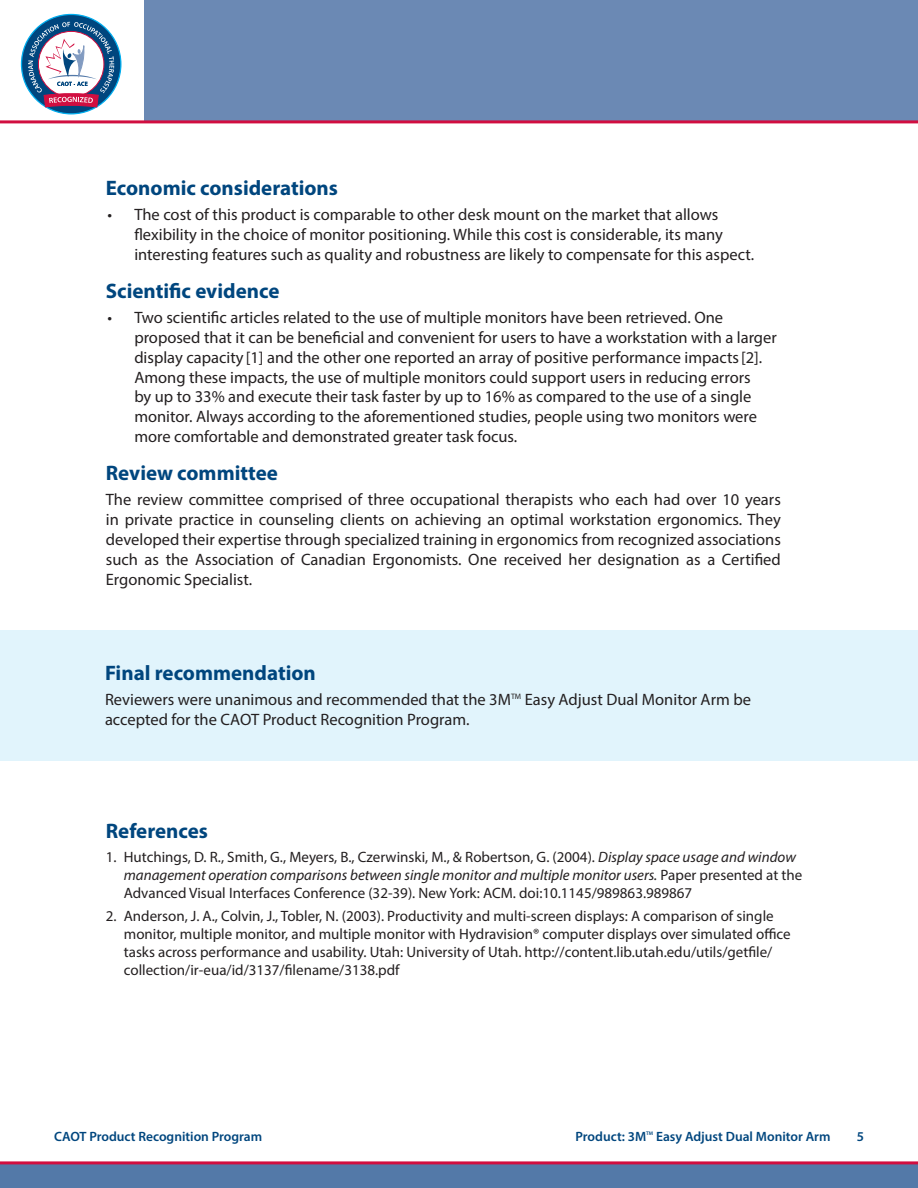
<style>
.page{position:relative;width:918px;height:1188px;background:#fff}
.page>*{position:absolute;margin:0;border:0;box-sizing:border-box;transform-origin:0 0}
.Subheading_14_pt_bol{font:700 21px "Myriad Pro";color:#00467e}
.Bullets{font:16.5px/19.8px "Myriad Pro";color:#231f20}
.Body_text_FIRST{font:16.5px/19.8px "Myriad Pro";color:#231f20;text-align:justify}
.Bullets-2{font:15px/18px "Myriad Pro";color:#231f20}
.t1{font:600 13.5px "Myriad Pro";color:#00467e}
.t2{font:600 5.25px "Myriad Pro";color:#00467e}
.s1{font-style:italic}
</style>
<div class="page">
<div style="left:145px;top:0;width:773px;height:122px;background:#6b89b4"></div>
<div style="left:0;top:1164px;width:918px;height:24px;background:#5379a8"></div>
<hr style="left:0;top:1161px;width:918px;height:3px;background:#d10e40">
<hr style="left:0;top:120px;width:918px;height:3px;background:#d10e40">
<svg style="left:21px;top:14px;width:100px;height:100px"></svg>
<svg style="left:28px;top:22px;width:86px;height:86px"></svg>
<div style="left:0;top:631px;width:918px;height:130px;background:#e1f4fc"></div>
<p class="Subheading_14_pt_bol" style="left:106px;top:174px;width:234px">Economic considerations</p>
<p class="Bullets" style="left:134px;top:205px;width:621px;text-indent:-27px">• The cost of this product is comparable to other desk mount on the market that allows flexibility in the choice of monitor positioning. While this cost is considerable, its many interesting features such as quality and robustness are likely to compensate for this aspect.</p>
<p class="Subheading_14_pt_bol" style="left:106px;top:277px;width:175px">Scientific evidence</p>
<p class="Bullets" style="left:134px;top:307px;width:644px;text-indent:-27px">• Two scientific articles related to the use of multiple monitors have been retrieved. One proposed that it can be beneficial and convenient for users to have a workstation with a larger display capacity [1] and the other one reported an array of positive performance impacts[2].<br>Among these impacts, the use of multiple monitors could support users in reducing errors<br>by up to 33% and execute their task faster by up to 16% as compared to the use of a single monitor. Always according to the aforementioned studies, people using two monitors were more comfortable and demonstrated greater task focus.</p>
<p class="Subheading_14_pt_bol" style="left:106px;top:459px;width:174px">Review committee</p>
<p class="Body_text_FIRST" style="left:106px;top:490px;width:677px">The review committee comprised of three occupational therapists who each had over 10 years in private practice in counseling clients on achieving an optimal workstation ergonomics. They developed their expertise through specialized training in ergonomics from recognized associations such as the Association of Canadian Ergonomists. One received her designation as a Certified Ergonomic Specialist.</p>
<p class="Subheading_14_pt_bol" style="left:105px;top:659px;width:212px">Final recommendation</p>
<p class="Body_text_FIRST" style="left:105px;top:690px;width:648px">Reviewers were unanimous and recommended that the 3M<sup>TM</sup> Easy Adjust Dual Monitor Arm be accepted for the CAOT Product Recognition Program.</p>
<p class="Subheading_14_pt_bol" style="left:106px;top:818px;width:104px">References</p>
<p class="Bullets-2" style="left:124px;top:847px;width:680px;text-indent:-18px">1. Hutchings, D. R., Smith, G., Meyers, B., Czerwinski, M., &amp; Robertson, G. (2004). <span class="s1">Display space usage and window management operation comparisons between single monitor and multiple monitor users.</span> Paper presented at the<br>Advanced Visual Interfaces Conference (32-39). New York: ACM. doi:10.1145/989863.989867</p>
<p class="Bullets-2" style="left:124px;top:907px;width:668px;text-indent:-18px">2. Anderson, J. A., Colvin, J., Tobler, N. (2003). Productivity and multi-screen displays: A comparison of single monitor, multiple monitor, and multiple monitor with Hydravision® computer displays over simulated office tasks across performance and usability. Utah: University of Utah. http://content.lib.utah.edu/utils/getfile/ collection/ir-eua/id/3137/filename/3138.pdf</p>
<p class="t1" style="left:54px;top:1128px;width:210px">CAOT Product Recognition Program</p>
<p class="t1" style="left:576px;top:1128px;width:72px">Product: 3M</p>
<p class="t2" style="left:646px;top:1130px;width:9px">TM</p>
<p class="t1" style="left:656px;top:1128px;width:176px">Easy Adjust Dual Monitor Arm</p>
<p class="t1" style="left:857px;top:1128px;width:9px">5</p>
</div>
